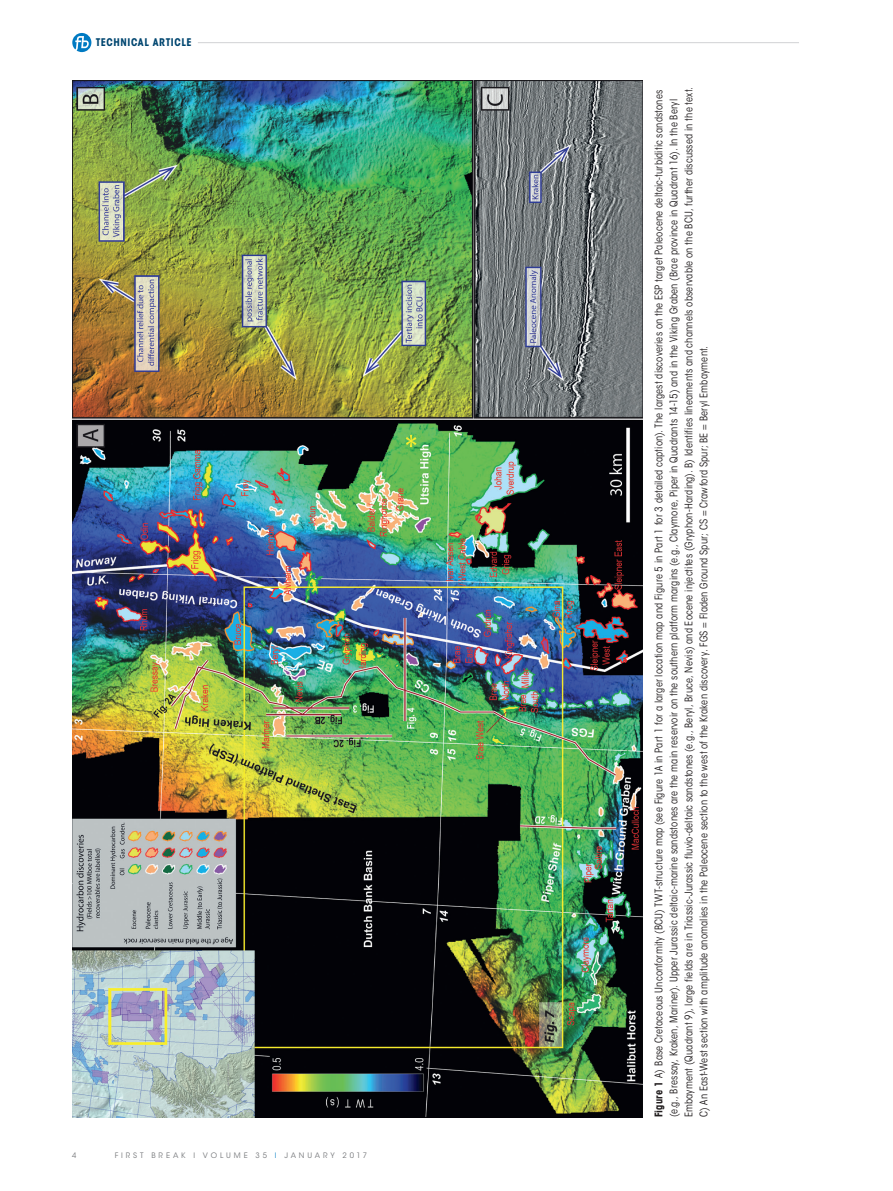
<style>
.page{position:relative;width:893px;height:1191px;background:#fff}
.page>*{position:absolute;margin:0;border:0;box-sizing:border-box;transform-origin:0 0}
.t1{font:condensed 10.5px/15px "ITC Avant Garde Std";letter-spacing:.015em;color:#231f20}
.t2{font:700 condensed 10.5px "ITC Avant Garde Std";letter-spacing:.055em;color:#004670}
.t3{font:7.5px "ITC Avant Garde Std";letter-spacing:.385em;color:#787a7d}
.s1{color:#1c8acb}
.s2{font-weight:700}
</style>
<div class="page">
<hr style="left:198px;top:42px;width:601px;height:1px;background:#d1d2d4">
<svg style="left:72px;top:33px;width:19px;height:19px"></svg>
<img style="left:72px;top:81px;width:570px;height:1036px">
<p class="t2" style="left:96px;top:36px;width:98px">TECHNICAL ARTICLE</p>
<p class="t3" style="left:72px;top:1151px;width:6px">4</p>
<p class="t3" style="left:115px;top:1151px;width:254px">FIRST BREAK I VOLUME 35 <span class="s1">I</span> JANUARY 2017</p>
<p class="t1" style="left:651px;top:1117px;width:1031px;rotate:-90deg"><span class="s2">Figure 1</span> A) Base Cretaceous Unconformity (BCU) TWT-structure map (see Figure 1A in Part 1 for a larger location map and Figure 5 in Part 1 for 3 detailed caption). The largest discoveries on the ESP target Paleocene deltaic-turbiditic sandstones (e.g., Bressay, Kraken, Mariner). Upper Jurassic deltaic-marine sandstones are the main reservoir on the southern platform margins (e.g., Claymore, Piper in Quadrants 14-15) and in the Viking Graben (Brae province in Quadrant 16). In the Beryl Embayment (Quadrant 9), large fields are in Triassic-Jurassic fluvio-deltaic sandstones (e.g., Beryl, Bruce, Nevis) and Eocene injectites (Gryphon-Harding). B) Identifies lineaments and channels observable on the BCU, further discussed in the text.<br>C) An East-West section with amplitude anomalies in the Paleocene section to the west of the Kraken discovery. FGS = Fladen Ground Spur; CS = Crawford Spur; BE = Beryl Embayment.</p>
</div>
